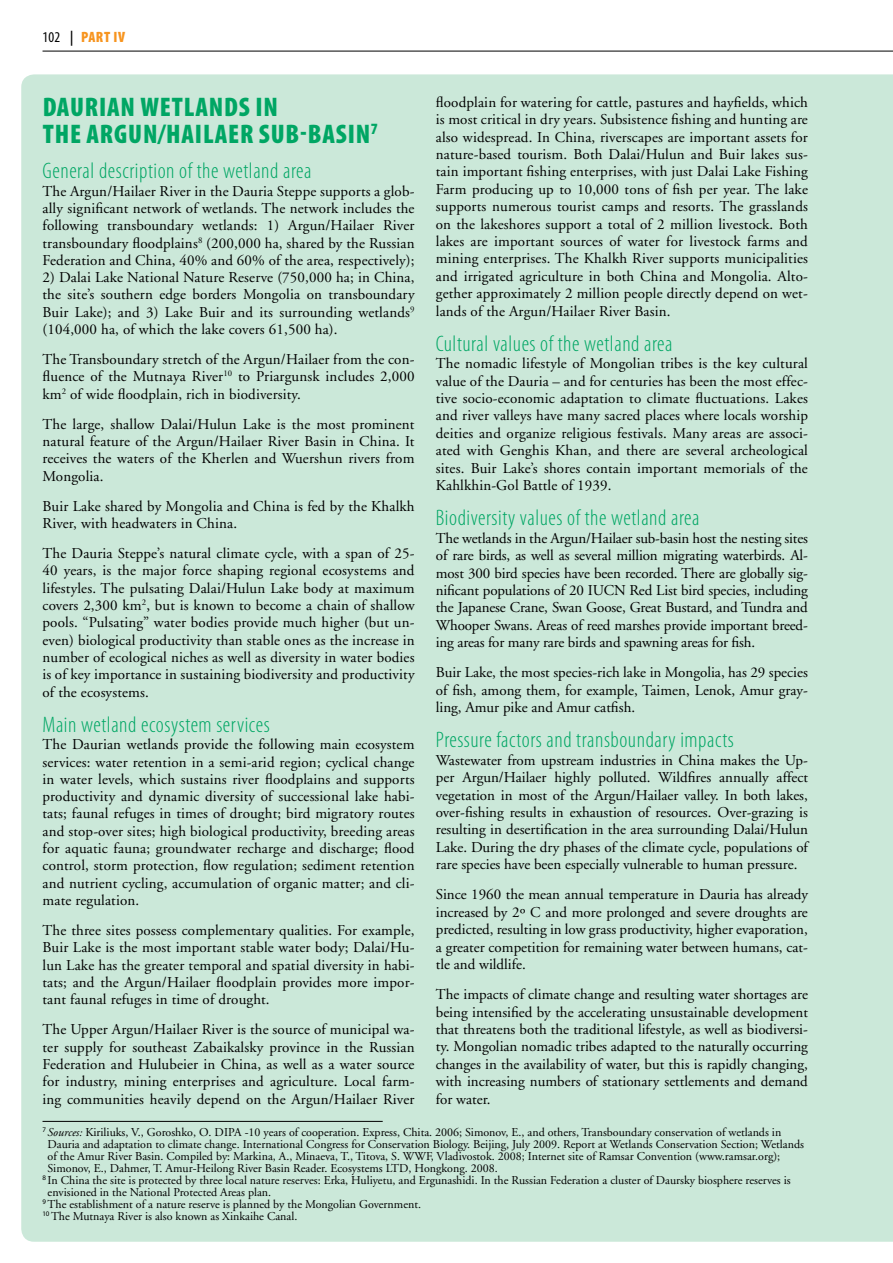
<style>
.page{position:relative;width:893px;height:1263px;background:#fff}
.page>*{position:absolute;margin:0;border:0;box-sizing:border-box;transform-origin:0 0}
.t1{font:900 condensed 27px/27px "Myriad Pro";letter-spacing:.03em;color:#00a664}
.t2{font:300 condensed 22.5px "Myriad Pro";letter-spacing:.025em;color:#00a664}
.t3{font:15px/17.4px "Adobe Garamond";letter-spacing:.01em;color:#000;text-align:justify}
.t4{font:900 condensed 15px "Myriad Pro";color:#f7941e}
.t5{font:12px "Adobe Garamond";color:#000}
.s1{font-weight:400;color:#000}
.s2{font-weight:600;color:#000}
.s3{font-style:italic}
</style>
<div class="page">
<div style="left:21px;top:74px;width:872px;height:1168px;background:#cbe8d9"></div>
<hr style="left:43px;top:1121px;width:340px;height:1px;background:#000">
<hr style="left:43px;top:51px;width:850px;height:1px;background:#000">
<p class="t4" style="left:43px;top:29px;width:47px"><span class="s1">102</span> <span class="s2">|</span> PART</p>
<p class="t4" style="left:113px;top:29px;width:7px">IV</p>
<p class="t3" style="left:436px;top:94px;width:374px">floodplain for watering for cattle, pastures and hayfields, which is most critical in dry years. Subsistence fishing and hunting are also widespread. In China, riverscapes are important assets for nature-based tourism. Both Dalai/Hulun and Buir lakes sus&shy;tain important fishing enterprises, with just Dalai Lake Fishing Farm producing up to 10,000 tons of fish per year. The lake supports numerous tourist camps and resorts. The grasslands on the lakeshores support a total of 2 million livestock. Both lakes are important sources of water for livestock farms and mining enterprises. The Khalkh River supports municipalities and irrigated agriculture in both China and Mongolia. Alto&shy;gether approximately 2 million people directly depend on wet&shy;lands of the Argun/Hailaer River Basin.</p>
<h2 class="t2" style="left:436px;top:331px;width:238px">Cultural values of the wetland area</h2>
<p class="t3" style="left:436px;top:355px;width:374px">The nomadic lifestyle of Mongolian tribes is the key cultural value of the Dauria – and for centuries has been the most effec&shy;tive socio-economic adaptation to climate fluctuations. Lakes and river valleys have many sacred places where locals worship deities and organize religious festivals. Many areas are associ&shy;ated with Genghis Khan, and there are several archeological sites. Buir Lake’s shores contain important memorials of the Kahlkhin-Gol Battle of 1939.</p>
<h2 class="t2" style="left:436px;top:506px;width:265px">Biodiversity values of the wetland area</h2>
<p class="t3" style="left:436px;top:530px;width:374px">The wetlands in the Argun/Hailaer sub-basin host the nesting sites of rare birds, as well as several million migrating waterbirds. Al&shy;most 300 bird species have been recorded. There are globally sig&shy;nificant populations of 20 IUCN Red List bird species, including the Japanese Crane, Swan Goose, Great Bustard, and Tundra and Whooper Swans. Areas of reed marshes provide important breed&shy;ing areas for many rare birds and spawning areas for fish.</p>
<p class="t3" style="left:436px;top:664px;width:374px">Buir Lake, the most species-rich lake in Mongolia, has 29 species of fish, among them, for example, Taimen, Lenok, Amur gray&shy;ling, Amur pike and Amur catfish.</p>
<h2 class="t2" style="left:436px;top:728px;width:300px">Pressure factors and transboundary impacts</h2>
<p class="t3" style="left:436px;top:752px;width:374px">Wastewater from upstream industries in China makes the Up&shy;per Argun/Hailaer highly polluted. Wildfires annually affect vegetation in most of the Argun/Hailaer valley. In both lakes, over-fishing results in exhaustion of resources. Over-grazing is resulting in desertification in the area surrounding Dalai/Hulun Lake. During the dry phases of the climate cycle, populations of rare species have been especially vulnerable to human pressure.</p>
<p class="t3" style="left:436px;top:886px;width:374px">Since 1960 the mean annual temperature in Dauria has already increased by 2º C and more prolonged and severe droughts are predicted, resulting in low grass productivity, higher evaporation, a greater competition for remaining water between humans, cat&shy;tle and wildlife.</p>
<p class="t3" style="left:436px;top:986px;width:374px">The impacts of climate change and resulting water shortages are being intensified by the accelerating unsustainable development that threatens both the traditional lifestyle, as well as biodiversi&shy;ty. Mongolian nomadic tribes adapted to the naturally occurring changes in the availability of water, but this is rapidly changing, with increasing numbers of stationary settlements and demand for water.</p>
<p class="t5" style="left:43px;top:1126px;width:740px"><sup>7</sup> <span class="s3">Sources:</span> Kiriliuks, V., Goroshko, O. DIPA -10 years of cooperation. Express, Chita. 2006; Simonov, E., and others, Transboundary conservation of wetlands in</p>
<p class="t5" style="left:48px;top:1138px;width:758px">Dauria and adaptation to climate change. International Congress for Conservation Biology. Beijing, July 2009. Report at Wetlands Conservation Section; Wetlands</p>
<p class="t5" style="left:48px;top:1150px;width:734px">of the Amur River Basin. Compiled by: Markina, A., Minaeva, T., Titova, S. WWF, Vladivostok. 2008; Internet site of Ramsar Convention (www.ramsar.org);</p>
<p class="t5" style="left:48px;top:1162px;width:452px">Simonov, E., Dahmer, T. Amur-Heilong River Basin Reader. Ecosystems LTD, Hongkong. 2008.</p>
<p class="t5" style="left:43px;top:1174px;width:750px"><sup>8</sup> In China the site is protected by three local nature reserves: Erka, Huliyetu, and Ergunashidi. In the Russian Federation a cluster of Daursky biosphere reserves is</p>
<p class="t5" style="left:48px;top:1186px;width:225px">envisioned in the National Protected Areas plan.</p>
<p class="t5" style="left:43px;top:1198px;width:380px"><sup>9</sup> The establishment of a nature reserve is planned by the Mongolian Government.</p>
<p class="t5" style="left:43px;top:1210px;width:256px"><sup>10</sup> The Mutnaya River is also known as Xinkaihe Canal.</p>
<h1 class="t1" style="left:43px;top:94px;width:337px">DAURIAN WETLANDS IN<br>THE ARGUN/HAILAER SUB-BASIN<sup>7</sup></h1>
<h2 class="t2" style="left:43px;top:159px;width:270px">General description of the wetland area</h2>
<p class="t3" style="left:43px;top:183px;width:374px">The Argun/Hailaer River in the Dauria Steppe supports a glob&shy;ally significant network of wetlands. The network includes the following transboundary wetlands: 1) Argun/Hailaer River transboundary floodplains<sup>8</sup> (200,000 ha, shared by the Russian Federation and China, 40% and 60% of the area, respectively);</p>
<p class="t3" style="left:43px;top:269px;width:374px">2) Dalai Lake National Nature Reserve (750,000 ha; in China, the site’s southern edge borders Mongolia on transboundary Buir Lake); and 3) Lake Buir and its surrounding wetlands<sup>9 </sup>(104,000 ha, of which the lake covers 61,500 ha).</p>
<p class="t3" style="left:43px;top:351px;width:374px">The Transboundary stretch of the Argun/Hailaer from the con&shy;fluence of the Mutnaya River<sup>10</sup> to Priargunsk includes 2,000 km<sup>2</sup> of wide floodplain, rich in biodiversity.</p>
<p class="t3" style="left:43px;top:416px;width:374px">The large, shallow Dalai/Hulun Lake is the most prominent natural feature of the Argun/Hailaer River Basin in China. It receives the waters of the Kherlen and Wuershun rivers from Mongolia.</p>
<p class="t3" style="left:43px;top:498px;width:374px">Buir Lake shared by Mongolia and China is fed by the Khalkh<br>River, with headwaters in China.</p>
<p class="t3" style="left:43px;top:545px;width:374px">The Dauria Steppe’s natural climate cycle, with a span of 25- 40 years, is the major force shaping regional ecosystems and lifestyles. The pulsating Dalai/Hulun Lake body at maximum covers 2,300 km<sup>2</sup>, but is known to become a chain of shallow pools. “Pulsating” water bodies provide much higher (but un&shy;even) biological productivity than stable ones as the increase in number of ecological niches as well as diversity in water bodies is of key importance in sustaining biodiversity and productivity of the ecosystems.</p>
<h2 class="t2" style="left:43px;top:712px;width:229px">Main wetland ecosystem services</h2>
<p class="t3" style="left:43px;top:736px;width:374px">The Daurian wetlands provide the following main ecosystem services: water retention in a semi-arid region; cyclical change in water levels, which sustains river floodplains and supports productivity and dynamic diversity of successional lake habi&shy;tats; faunal refuges in times of drought; bird migratory routes and stop-over sites; high biological productivity, breeding areas for aquatic fauna; groundwater recharge and discharge; flood control, storm protection, flow regulation; sediment retention and nutrient cycling, accumulation of organic matter; and cli&shy;mate regulation.</p>
<p class="t3" style="left:43px;top:922px;width:374px">The three sites possess complementary qualities. For example, Buir Lake is the most important stable water body; Dalai/Hu&shy;lun Lake has the greater temporal and spatial diversity in habi&shy;tats; and the Argun/Hailaer floodplain provides more impor&shy;tant faunal refuges in time of drought.</p>
<p class="t3" style="left:43px;top:1021px;width:374px">The Upper Argun/Hailaer River is the source of municipal wa&shy;ter supply for southeast Zabaikalsky province in the Russian Federation and Hulubeier in China, as well as a water source for industry, mining enterprises and agriculture. Local farm&shy;ing communities heavily depend on the Argun/Hailaer River</p>
</div>
